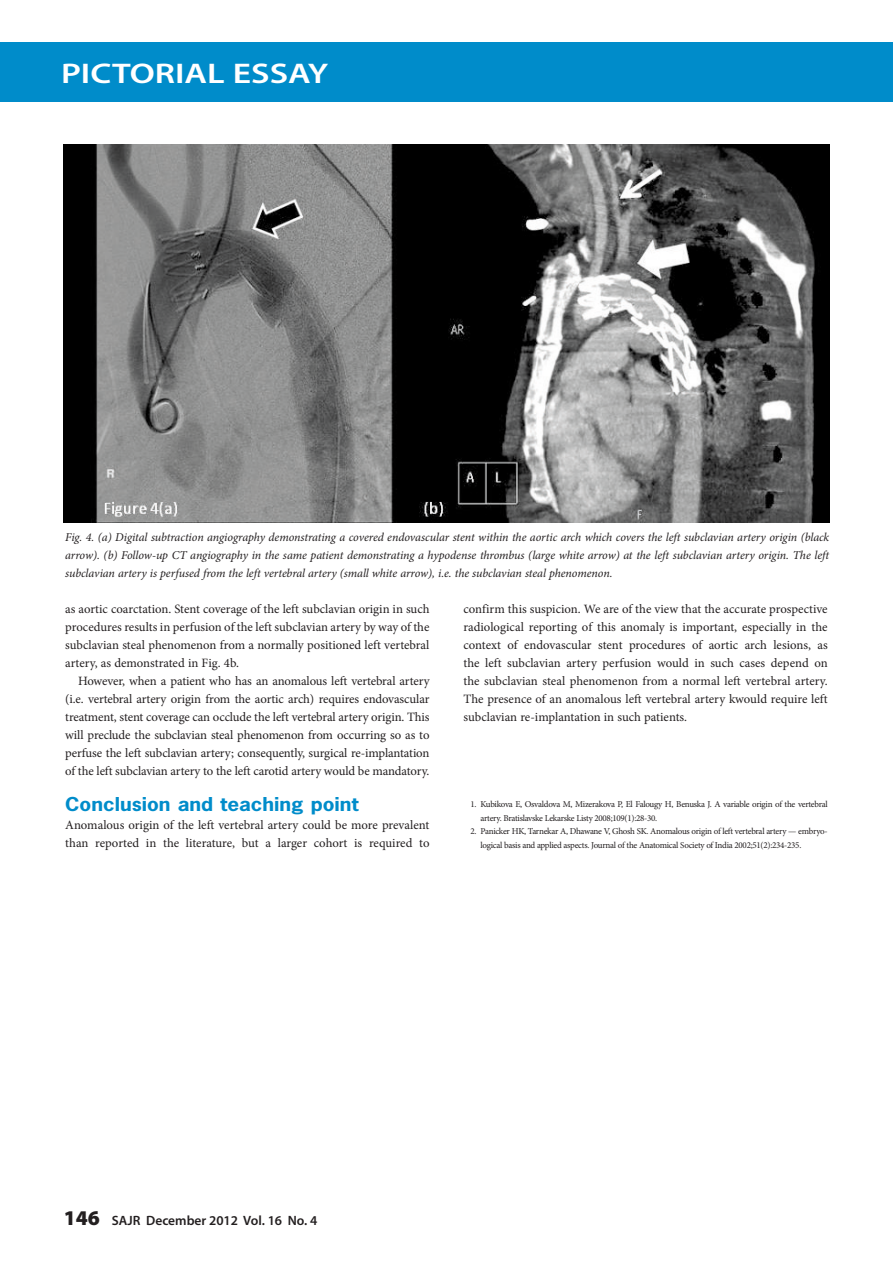
<style>
.page{position:relative;width:893px;height:1263px;background:#fff}
.page>*{position:absolute;margin:0;border:0;box-sizing:border-box;transform-origin:0 0}
.t1{font:600 28.5px "Myriad Pro";color:#fff;scale:1.25 1}
.B_HEAD{font:700 18px "News Gothic Std";color:#008cca;scale:1.15 1}
.t2{font:600 13.5px "Myriad Pro";color:#231f20}
.BODY_TEXT_INDENT{font:12.75px/18px "Minion Pro";letter-spacing:-.005em;color:#231f20;text-align:justify}
.BODY_TEXT_1ST_PARAGR{font:12.75px/18px "Minion Pro";color:#231f20}
.CAPTIONS{font:italic 12px/18px "Minion Pro";letter-spacing:-.01em;color:#231f20;text-align:justify}
.t3{font:9px/13.5px "Minion Pro";letter-spacing:-.03em;color:#231f20}
.s1{font-weight:900;font-size:21px}
</style>
<div class="page">
<div style="left:0;top:43px;width:893px;height:59px;background:#008cca"></div>
<img style="left:64px;top:145px;width:765px;height:377px">
<h1 class="t1" style="left:61px;top:55px;width:215px">PICTORIAL ESSAY</h1>
<p class="CAPTIONS" style="left:65px;top:528px;width:765px">Fig. 4. (a) Digital subtraction angiography demonstrating a covered endovascular stent within the aortic arch which covers the left subclavian artery origin (black arrow). (b) Follow-up CT angiography in the same patient demonstrating a hypodense thrombus (large white arrow) at the left subclavian artery origin. The left subclavian artery is perfused from the left vertebral artery (small white arrow), i.e. the subclavian steal phenomenon.</p>
<p class="BODY_TEXT_INDENT" style="left:65px;top:600px;width:366px">as aortic coarctation. Stent coverage of the left subclavian origin in such procedures results in perfusion of the left subclavian artery by way of the subclavian steal phenomenon from a normally positioned left vertebral artery, as demonstrated in Fig. 4b.</p>
<p class="BODY_TEXT_INDENT" style="left:65px;top:672px;width:366px;text-indent:13px">However, when a patient who has an anomalous left vertebral artery (i.e. vertebral artery origin from the aortic arch) requires endovascular treatment, stent coverage can occlude the left vertebral artery origin. This will preclude the subclavian steal phenomenon from occurring so as to perfuse the left subclavian artery; consequently, surgical re-implantation of the left subclavian artery to the left carotid artery would be mandatory.</p>
<h2 class="B_HEAD" style="left:65px;top:792px;width:257px">Conclusion and teaching point</h2>
<p class="BODY_TEXT_1ST_PARAGR" style="left:65px;top:816px;width:366px">Anomalous origin of the left vertebral artery could be more prevalent than reported in the literature, but a larger cohort is required to</p>
<p class="BODY_TEXT_1ST_PARAGR" style="left:463px;top:600px;width:366px;text-align:justify">confirm this suspicion. We are of the view that the accurate prospective radiological reporting of this anomaly is important, especially in the context of endovascular stent procedures of aortic arch lesions, as the left subclavian artery perfusion would in such cases depend on the subclavian steal phenomenon from a normal left vertebral artery.<br>The presence of an anomalous left vertebral artery kwould require left subclavian re-implantation in such patients.</p>
<p class="t3" style="left:480px;top:798px;width:349px;text-indent:-10px">1. Kubikova E, Osvaldova M, Mizerakova P, El Falougy H, Benuska J. A variable origin of the vertebral artery. Bratislavske Lekarske Listy 2008;109(1):28-30.</p>
<p class="t3" style="left:480px;top:825px;width:349px;text-indent:-10px">2. Panicker HK, Tarnekar A, Dhawane V, Ghosh SK. Anomalous origin of left vertebral artery — embryo&shy;logical basis and applied aspects. Journal of the Anatomical Society of India 2002;51(2):234-235.</p>
<p class="t2" style="left:64px;top:1211px;width:255px"><span class="s1">146</span> SAJR December 2012 Vol. 16 No. 4</p>
</div>
